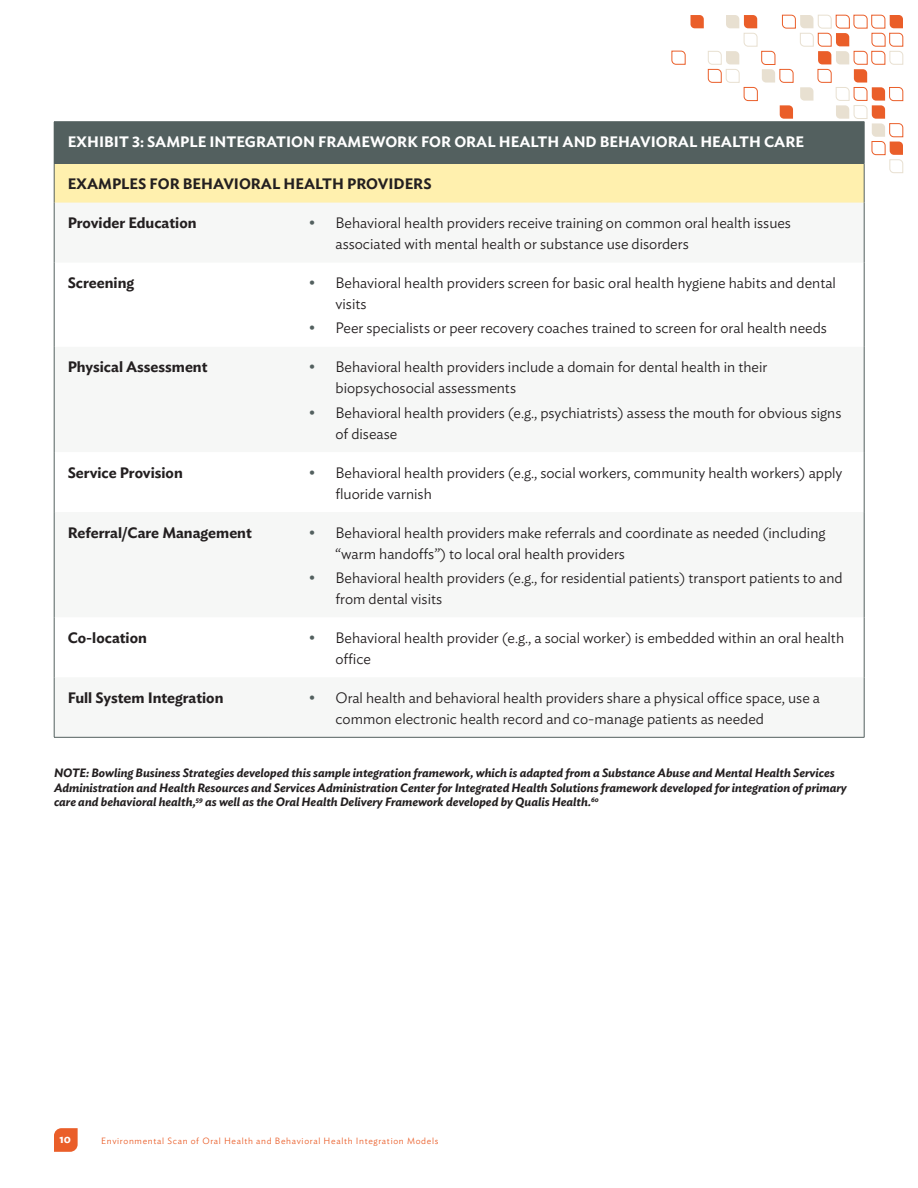
<style>
.page{position:relative;width:918px;height:1188px;background:#fff}
.page>*{position:absolute;margin:0;border:0;box-sizing:border-box;transform-origin:0 0}
.t1{font:300 15px/21px "Ideal Sans";color:#231f20}
.t2{font:600 15px "Ideal Sans";color:#231f20}
.t3{font:600 15px "Ideal Sans";color:#fff}
.t4{font:italic 600 12px/14.4px "Ideal Sans";color:#231f20}
.t5{font:600 12px "Ideal Sans";color:#fff}
.t6{font:300 9px "Ideal Sans";letter-spacing:.075em;color:#ea5e29}
.s1{font-family:"Gotham";font-weight:500;color:#53605f}
</style>
<div class="page">
<svg style="left:54px;top:1128px;width:24px;height:24px"></svg>
<svg style="left:672px;top:51px;width:13px;height:14px"></svg>
<svg style="left:691px;top:15px;width:212px;height:158px"></svg>
<div style="left:54px;top:122px;width:810px;height:42px;background:#53605f"></div>
<div style="left:54px;top:164px;width:810px;height:39px;background:#fff0ae"></div>
<hr style="left:54px;top:121px;width:214px;height:1px;background:#53605f">
<hr style="left:268px;top:121px;width:596px;height:1px;background:#53605f">
<hr style="left:864px;top:122px;width:1px;height:42px;background:#53605f">
<hr style="left:54px;top:164px;width:1px;height:39px;background:#53605f">
<hr style="left:864px;top:164px;width:1px;height:39px;background:#53605f">
<hr style="left:54px;top:203px;width:1px;height:60px;background:#53605f">
<hr style="left:864px;top:203px;width:1px;height:60px;background:#53605f">
<hr style="left:54px;top:263px;width:1px;height:84px;background:#53605f">
<hr style="left:864px;top:263px;width:1px;height:84px;background:#53605f">
<hr style="left:54px;top:347px;width:1px;height:105px;background:#53605f">
<hr style="left:864px;top:347px;width:1px;height:105px;background:#53605f">
<hr style="left:54px;top:452px;width:1px;height:60px;background:#53605f">
<hr style="left:864px;top:452px;width:1px;height:60px;background:#53605f">
<hr style="left:54px;top:512px;width:1px;height:105px;background:#53605f">
<hr style="left:864px;top:512px;width:1px;height:105px;background:#53605f">
<hr style="left:54px;top:617px;width:1px;height:60px;background:#53605f">
<hr style="left:864px;top:617px;width:1px;height:60px;background:#53605f">
<hr style="left:54px;top:677px;width:1px;height:60px;background:#53605f">
<hr style="left:864px;top:677px;width:1px;height:60px;background:#53605f">
<hr style="left:54px;top:737px;width:214px;height:1px;background:#53605f">
<hr style="left:268px;top:737px;width:596px;height:1px;background:#53605f">
<p class="t3" style="left:68px;top:130px;width:738px">EXHIBIT 3: SAMPLE INTEGRATION FRAMEWORK FOR ORAL HEALTH AND BEHAVIORAL HEALTH CARE</p>
<p class="t2" style="left:68px;top:172px;width:365px">EXAMPLES FOR BEHAVIORAL HEALTH PROVIDERS</p>
<p class="t2" style="left:68px;top:211px;width:130px">Provider Education</p>
<p class="t1" style="left:336px;top:211px;width:457px;text-indent:-27px"><span class="s1">•</span> Behavioral health providers receive training on common oral health issues associated with mental health or substance use disorders</p>
<p class="t2" style="left:68px;top:271px;width:68px">Screening</p>
<p class="t1" style="left:336px;top:271px;width:502px;text-indent:-27px"><span class="s1">•</span> Behavioral health providers screen for basic oral health hygiene habits and dental visits</p>
<p class="t1" style="left:309px;top:316px;width:520px"><span class="s1">•</span> Peer specialists or peer recovery coaches trained to screen for oral health needs</p>
<p class="t2" style="left:68px;top:355px;width:141px">Physical Assessment</p>
<p class="t1" style="left:336px;top:355px;width:433px;text-indent:-27px"><span class="s1">•</span> Behavioral health providers include a domain for dental health in their biopsychosocial assessments</p>
<p class="t1" style="left:336px;top:401px;width:507px;text-indent:-27px"><span class="s1">•</span> Behavioral health providers (e.g., psychiatrists) assess the mouth for obvious signs of disease</p>
<p class="t2" style="left:68px;top:461px;width:117px">Service Provision</p>
<p class="t1" style="left:336px;top:461px;width:508px;text-indent:-27px"><span class="s1">•</span> Behavioral health providers (e.g., social workers, community health workers) apply fluoride varnish</p>
<p class="t2" style="left:68px;top:521px;width:186px">Referral/Care Management</p>
<p class="t1" style="left:336px;top:521px;width:492px;text-indent:-27px"><span class="s1">•</span> Behavioral health providers make referrals and coordinate as needed (including “warm handoffs”) to local oral health providers</p>
<p class="t1" style="left:336px;top:566px;width:509px;text-indent:-27px"><span class="s1">•</span> Behavioral health providers (e.g., for residential patients) transport patients to and from dental visits</p>
<p class="t2" style="left:68px;top:626px;width:81px">Co-location</p>
<p class="t1" style="left:336px;top:626px;width:510px;text-indent:-27px"><span class="s1">•</span> Behavioral health provider (e.g., a social worker) is embedded within an oral health office</p>
<p class="t2" style="left:68px;top:686px;width:157px">Full System Integration</p>
<p class="t1" style="left:336px;top:686px;width:486px;text-indent:-27px"><span class="s1">•</span> Oral health and behavioral health providers share a physical office space, use a common electronic health record and co-manage patients as needed</p>
<p class="t4" style="left:54px;top:765px;width:794px">NOTE: Bowling Business Strategies developed this sample integration framework, which is adapted from a Substance Abuse and Mental Health Services<br>Administration and Health Resources and Services Administration Center for Integrated Health Solutions framework developed for integration of primary care and behavioral health,<sup>59</sup> as well as the Oral Health Delivery Framework developed by Qualis Health.<sup>60</sup></p>
<p class="t5" style="left:59px;top:1130px;width:13px">10</p>
<p class="t6" style="left:101px;top:1134px;width:339px">Environmental Scan of Oral Health and Behavioral Health Integration Models</p>
</div>
